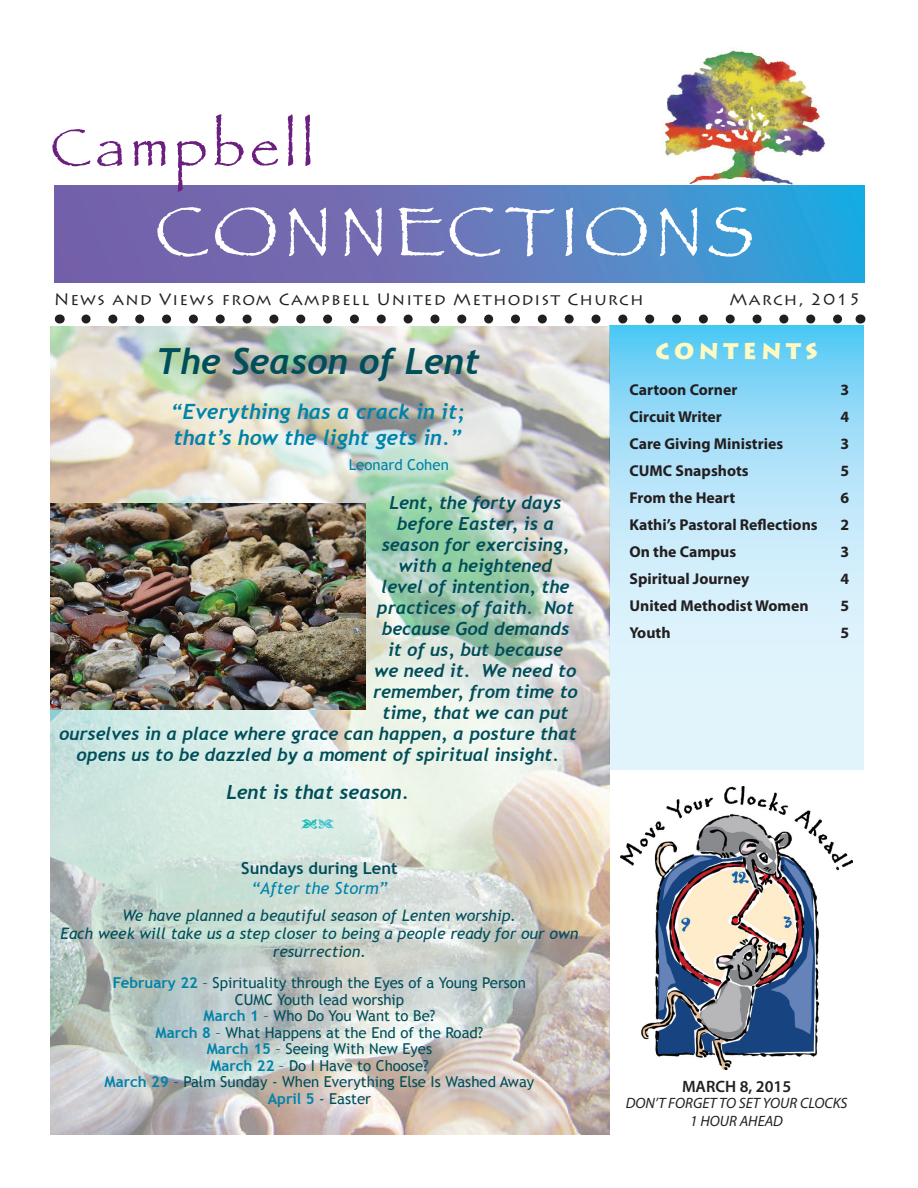
<style>
.page{position:relative;width:918px;height:1188px;background:#fff}
.page>*{position:absolute;margin:0;border:0;box-sizing:border-box;transform-origin:0 0}
.t1{font:72px "Papyrus";letter-spacing:.08em;color:#fff}
.t2{font:54px "Papyrus";letter-spacing:.1em;color:#6b1f7e}
.t3{font:italic 700 36px "Trebuchet";color:#004e59}
.t4{font:900 22.5px "Lithos Pro";letter-spacing:.2em;color:#fffac1}
.t5{font:italic 700 21px/25.5px "Trebuchet";color:#0083a9}
.t6{font:italic 700 19.5px "Trebuchet";color:#004e59}
.t7{font:italic 700 18px "Trebuchet";color:#004e59}
.t8{font:16.5px "Lithos Pro";letter-spacing:.075em;color:#231f20}
.t9{font:700 16.5px "Trebuchet MS";color:#004e59}
.t10{font:italic 16.5px "Trebuchet MS";color:#0083a9}
.t11{font:600 16.5px "Myriad Pro";color:#231f20}
.t12{font:700 15.75px "Myriad Pro";color:#231f20}
.t13{font:italic 15.75px/18px "Trebuchet MS";color:#004e59;text-align:center}
.t14{font:15px/16.5px "Trebuchet MS";color:#004e59;text-align:center}
.t15{font:italic 15px/18px "Myriad Pro";color:#231f20;text-align:center}
.t16{font:15px "Trebuchet MS";color:#0083a9}
.t17{font:15px "Type Embellishments One Let Plain";color:#1dbcb8}
.s1{color:#47c3d2}
.s2{font-weight:700;color:#0083a9}
</style>
<div class="page">
<img style="left:652px;top:50px;width:186px;height:136px">
<svg style="left:54px;top:186px;width:810px;height:96px;background:#5d7cbe"></svg>
<svg style="left:86px;top:315px;width:757px;height:9px"></svg>
<svg style="left:609px;top:326px;width:255px;height:444px;background:#bbe7f9"></svg>
<img style="left:620px;top:787px;width:233px;height:283px">
<img style="left:51px;top:326px;width:558px;height:809px">
<img style="left:51px;top:504px;width:315px;height:205px">
<h2 class="t2" style="left:51px;top:115px;width:265px">Campbell</h2>
<h1 class="t1" style="left:155px;top:188px;width:601px">CONNECTIONS</h1>
<p class="t8" style="left:54px;top:289px;width:591px">News and Views from Campbell United Methodist Church</p>
<p class="t8" style="left:730px;top:289px;width:133px">March, 2015</p>
<p class="t4" style="left:656px;top:337px;width:164px">CONTENTS</p>
<p class="t12" style="left:630px;top:380px;width:109px">Cartoon Corner</p>
<p class="t12" style="left:841px;top:380px;width:10px">3</p>
<p class="t12" style="left:630px;top:407px;width:94px">Circuit Writer</p>
<p class="t12" style="left:841px;top:407px;width:10px">4</p>
<p class="t12" style="left:630px;top:434px;width:155px">Care Giving Ministries</p>
<p class="t12" style="left:841px;top:434px;width:10px">3</p>
<p class="t12" style="left:630px;top:461px;width:121px">CUMC Snapshots</p>
<p class="t12" style="left:841px;top:461px;width:10px">5</p>
<p class="t12" style="left:630px;top:488px;width:107px">From the Heart</p>
<p class="t12" style="left:841px;top:488px;width:10px">6</p>
<p class="t12" style="left:630px;top:515px;width:190px">Kathi’s Pastoral Reflections</p>
<p class="t12" style="left:841px;top:515px;width:10px">2</p>
<p class="t12" style="left:630px;top:542px;width:108px">On the Campus</p>
<p class="t12" style="left:841px;top:542px;width:10px">3</p>
<p class="t12" style="left:630px;top:569px;width:121px">Spiritual Journey</p>
<p class="t12" style="left:841px;top:569px;width:10px">4</p>
<p class="t12" style="left:630px;top:596px;width:181px">United Methodist Women</p>
<p class="t12" style="left:841px;top:596px;width:10px">5</p>
<p class="t12" style="left:630px;top:623px;width:43px">Youth</p>
<p class="t12" style="left:841px;top:623px;width:10px">5</p>
<h3 class="t3" style="left:156px;top:339px;width:325px">The Season of Lent</h3>
<p class="t5" style="left:171px;top:399px;width:296px">“Everything has a crack in it; that’s how the light gets in.”</p>
<p class="t16" style="left:349px;top:456px;width:102px">Leonard Cohen</p>
<p class="t7" style="left:390px;top:492px;width:173px">Lent, the forty days</p>
<p class="t7" style="left:397px;top:513px;width:159px">before Easter, is a</p>
<p class="t7" style="left:382px;top:534px;width:189px">season for exercising,</p>
<p class="t7" style="left:399px;top:555px;width:155px">with a heightened</p>
<p class="t7" style="left:382px;top:576px;width:189px">level of intention, the</p>
<p class="t7" style="left:377px;top:597px;width:199px">practices of faith. Not</p>
<p class="t7" style="left:382px;top:618px;width:189px">because God demands</p>
<p class="t7" style="left:388px;top:639px;width:176px">it of us, but because</p>
<p class="t7" style="left:375px;top:660px;width:203px">we need it. We need to</p>
<p class="t7" style="left:373px;top:681px;width:206px">remember, from time to</p>
<p class="t7" style="left:383px;top:702px;width:187px">time, that we can put</p>
<p class="t7" style="left:59px;top:723px;width:519px">ourselves in a place where grace can happen, a posture that</p>
<p class="t7" style="left:77px;top:744px;width:484px">opens us to be dazzled by a moment of spiritual insight.</p>
<p class="t6" style="left:227px;top:780px;width:184px">Lent is that season.</p>
<p class="t17" style="left:301px;top:818px;width:35px">3<span class="s1">4</span></p>
<p class="t9" style="left:241px;top:858px;width:158px">Sundays during Lent</p>
<p class="t10" style="left:252px;top:878px;width:137px">“After the Storm”</p>
<p class="t13" style="left:61px;top:906px;width:519px">We have planned a beautiful season of Lenten worship.<br>Each week will take us a step closer to being a people ready for our own resurrection.</p>
<p class="t14" style="left:105px;top:975px;width:431px"><span class="s2">February 22</span> – Spirituality through the Eyes of a Young Person CUMC Youth lead worship<br><span class="s2">March 1</span> – Who Do You Want to Be?<br><span class="s2">March 8</span> – What Happens at the End of the Road?<br><span class="s2">March 15</span> – Seeing With New Eyes<br><span class="s2">March 22</span> – Do I Have to Choose?<br><span class="s2">March 29</span> – Palm Sunday - When Everything Else Is Washed Away <span class="s2">April 5</span> - Easter</p>
<p class="t11" style="left:682px;top:1076px;width:111px">MARCH 8, 2015</p>
<p class="t15" style="left:626px;top:1094px;width:223px">DON’T FORGET TO SET YOUR CLOCKS<br>1 HOUR AHEAD</p>
</div>
